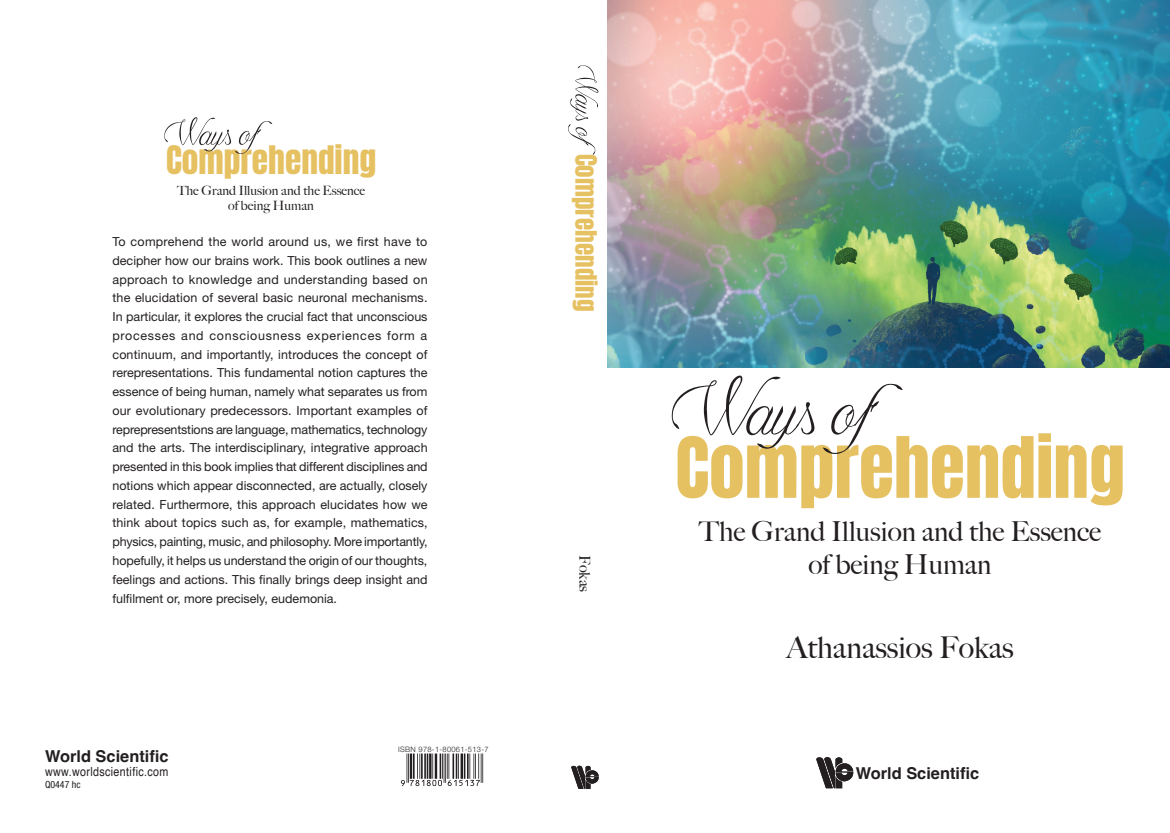
<style>
.page{position:relative;width:1170px;height:833px;background:#fff}
.page>*{position:absolute;margin:0;border:0;box-sizing:border-box;transform-origin:0 0}
.t1{font:141.88px "Mademoiselle Camille L";color:#231f20}
.t2{font:71.38px "Anton";color:#e6c162}
.t3{font:66.38px "Mademoiselle Camille L";color:#231f20}
.t4{font:33.38px "Anton";color:#e6c162}
.t5{font:500 30px "Big Caslon";color:#231f20}
.t6{font:500 27.5px/33px "Big Caslon";color:#231f20;text-align:center}
.t7{font:25px "Anton";color:#e6c162}
.t8{font:700 16.38px "Helvetica";color:#231f20}
.t9{font:500 15px "Big Caslon";color:#231f20}
.t10{font:500 12.88px/15.4px "Big Caslon";color:#231f20;text-align:center}
.t11{font:12.62px "Helvetica";letter-spacing:.035em;color:#231f20;scale:.85 1}
.t12{font:12.5px/18.8px "Helvetica Neue LT Std";color:#231f20;text-align:justify}
.t13{font:condensed 9.88px "Helvetica Neue LT Std";color:#231f20}
.t14{font:300 7.5px "Helvetica Neue LT Std";letter-spacing:.04em;color:#231f20}
.s1{font-family:"Mademoiselle Camille L";font-size:55px;color:#231f20}
</style>
<div class="page">
<svg style="left:816px;top:757px;width:38px;height:31px"></svg>
<svg style="left:571px;top:765px;width:28px;height:23px"></svg>
<svg style="left:401px;top:753px;width:82px;height:33px"></svg>
<img style="left:608px;top:0;width:562px;height:367px">
<h3 class="t3" style="left:164px;top:83px;width:94px">Ways of</h3>
<p class="t10" style="left:177px;top:182px;width:189px">The Grand Illusion and the Essence of being Human</p>
<p class="t12" style="left:112px;top:232px;width:317px">To comprehend the world around us, we first have to decipher how our brains work. This book outlines a new approach to knowledge and understanding based on the elucidation of several basic neuronal mechanisms.<br>In particular, it explores the crucial fact that unconscious processes and consciousness experiences form a continuum, and importantly, introduces the concept of rerepresentations. This fundamental notion captures the essence of being human, namely what separates us from our evolutionary predecessors. Important examples of reprepresentstions are language, mathematics, technology and the arts. The interdisciplinary, integrative approach presented in this book implies that different disciplines and notions which appear disconnected, are actually, closely related. Furthermore, this approach elucidates how we think about topics such as, for example, mathematics, physics, painting, music, and philosophy. More importantly, hopefully, it helps us understand the origin of our thoughts, feelings and actions. This finally brings deep insight and fulfilment or, more precisely, eudemonia.</p>
<h3 class="t4" style="left:166px;top:143px;width:212px">Comprehending</h3>
<h3 class="t8" style="left:45px;top:746px;width:125px">World Scientific</h3>
<p class="t11" style="left:45px;top:761px;width:147px">www.worldscientific.com</p>
<p class="t13" style="left:45px;top:778px;width:37px">Q0447 hc</p>
<p class="t14" style="left:398px;top:744px;width:92px">ISBN 978-1-80061-513-7</p>
<h3 class="t7" style="left:599px;top:65px;width:248px;rotate:90deg"><span class="s1">Ways of</span>Comprehending</h3>
<p class="t9" style="left:597px;top:555px;width:39px;rotate:90deg">Fokas</p>
<h1 class="t1" style="left:671px;top:302px;width:200px">Ways of</h1>
<h2 class="t2" style="left:675px;top:431px;width:451px">Comprehending</h2>
<h3 class="t6" style="left:699px;top:513px;width:404px">The Grand Illusion and the Essence of being Human</h3>
<h3 class="t5" style="left:786px;top:622px;width:229px">Athanassios Fokas</h3>
<h3 class="t8" style="left:856px;top:763px;width:125px">World Scientific</h3>
</div>
